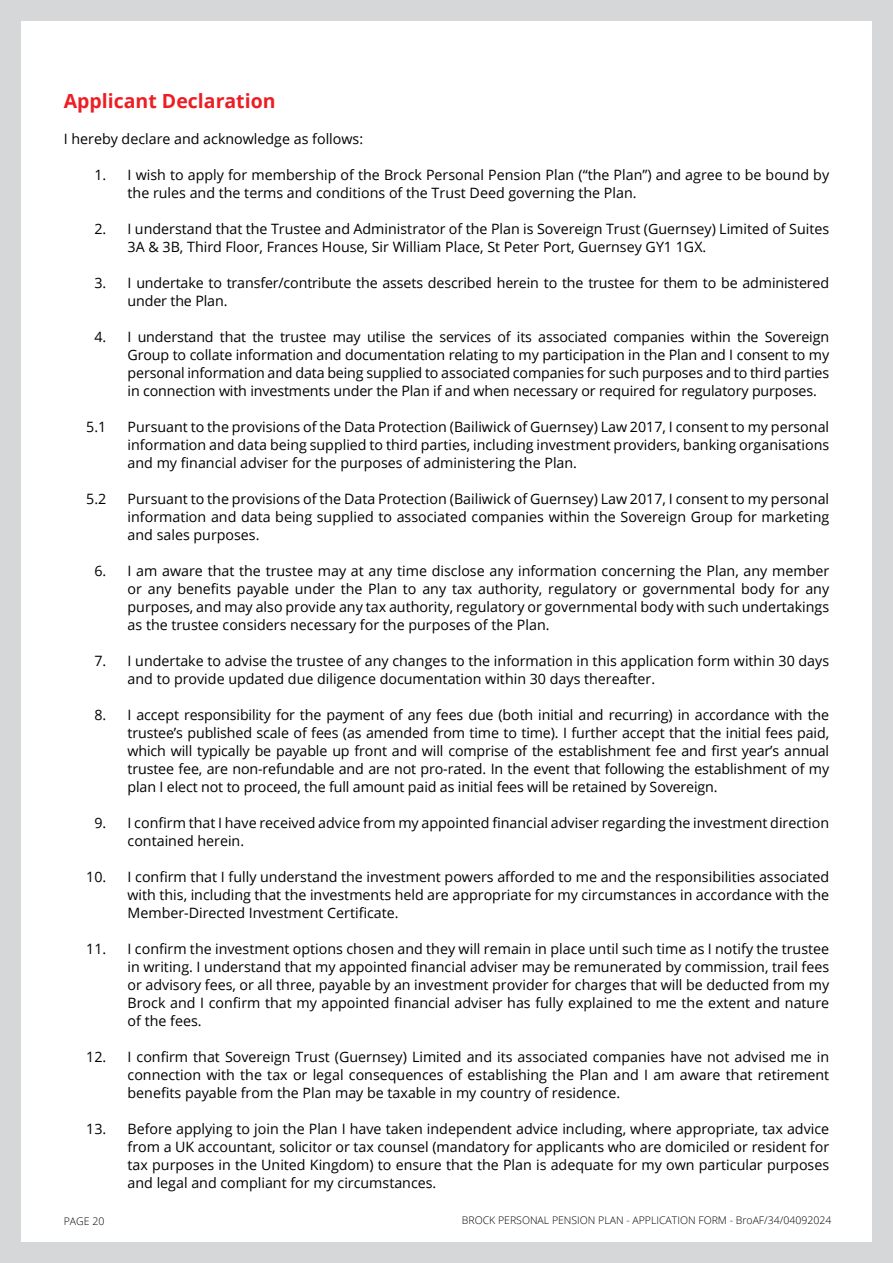
<style>
.page{position:relative;width:893px;height:1263px;background:#d5d7d8}
.page>*{position:absolute;margin:0;border:0;box-sizing:border-box;transform-origin:0 0}
.t1{font:700 19.5px "Open Sans";color:#ed1d24}
.t2{font:14.25px/18px "Open Sans";color:#000;text-align:justify}
.t3{font:300 10.5px "Open Sans";color:#000}
</style>
<div class="page">
<div style="left:21px;top:21px;width:851px;height:1221px;background:#fff"></div>
<h1 class="t1" style="left:64px;top:87px;width:213px">Applicant Declaration</h1>
<p class="t2" style="left:64px;top:129px;width:301px">I hereby declare and acknowledge as follows:</p>
<p class="t2" style="left:128px;top:165px;width:703px;text-indent:-33px">1. I wish to apply for membership of the Brock Personal Pension Plan (“the Plan”) and agree to be bound by the rules and the terms and conditions of the Trust Deed governing the Plan.</p>
<p class="t2" style="left:128px;top:219px;width:703px;text-indent:-33px">2. I understand that the Trustee and Administrator of the Plan is Sovereign Trust (Guernsey) Limited of Suites<br>3A &amp; 3B, Third Floor, Frances House, Sir William Place, St Peter Port, Guernsey GY1 1GX.</p>
<p class="t2" style="left:128px;top:273px;width:703px;text-indent:-33px">3. I undertake to transfer/contribute the assets described herein to the trustee for them to be administered under the Plan.</p>
<p class="t2" style="left:128px;top:327px;width:703px;text-indent:-33px">4. I understand that the trustee may utilise the services of its associated companies within the Sovereign Group to collate information and documentation relating to my participation in the Plan and I consent to my personal information and data being supplied to associated companies for such purposes and to third parties in connection with investments under the Plan if and when necessary or required for regulatory purposes.</p>
<p class="t2" style="left:86px;top:417px;width:22px">5.1</p>
<p class="t2" style="left:128px;top:417px;width:703px">Pursuant to the provisions of the Data Protection (Bailiwick of Guernsey) Law 2017, I consent to my personal information and data being supplied to third parties, including investment providers, banking organisations and my financial adviser for the purposes of administering the Plan.</p>
<p class="t2" style="left:86px;top:489px;width:22px">5.2</p>
<p class="t2" style="left:128px;top:489px;width:703px">Pursuant to the provisions of the Data Protection (Bailiwick of Guernsey) Law 2017, I consent to my personal information and data being supplied to associated companies within the Sovereign Group for marketing and sales purposes.</p>
<p class="t2" style="left:128px;top:561px;width:703px;text-indent:-33px">6. I am aware that the trustee may at any time disclose any information concerning the Plan, any member or any benefits payable under the Plan to any tax authority, regulatory or governmental body for any purposes, and may also provide any tax authority, regulatory or governmental body with such undertakings as the trustee considers necessary for the purposes of the Plan.</p>
<p class="t2" style="left:128px;top:651px;width:703px;text-indent:-33px">7. I undertake to advise the trustee of any changes to the information in this application form within 30 days and to provide updated due diligence documentation within 30 days thereafter.</p>
<p class="t2" style="left:128px;top:705px;width:703px;text-indent:-33px">8. I accept responsibility for the payment of any fees due (both initial and recurring) in accordance with the trustee’s published scale of fees (as amended from time to time). I further accept that the initial fees paid, which will typically be payable up front and will comprise of the establishment fee and first year’s annual trustee fee, are non-refundable and are not pro-rated. In the event that following the establishment of my plan I elect not to proceed, the full amount paid as initial fees will be retained by Sovereign.</p>
<p class="t2" style="left:128px;top:813px;width:703px;text-indent:-33px">9. I confirm that I have received advice from my appointed financial adviser regarding the investment direction contained herein.</p>
<p class="t2" style="left:128px;top:867px;width:703px;text-indent:-41px">10. I confirm that I fully understand the investment powers afforded to me and the responsibilities associated with this, including that the investments held are appropriate for my circumstances in accordance with the Member-Directed Investment Certificate.</p>
<p class="t2" style="left:128px;top:939px;width:703px;text-indent:-41px">11. I confirm the investment options chosen and they will remain in place until such time as I notify the trustee in writing. I understand that my appointed financial adviser may be remunerated by commission, trail fees or advisory fees, or all three, payable by an investment provider for charges that will be deducted from my Brock and I confirm that my appointed financial adviser has fully explained to me the extent and nature of the fees.</p>
<p class="t2" style="left:128px;top:1047px;width:703px;text-indent:-41px">12. I confirm that Sovereign Trust (Guernsey) Limited and its associated companies have not advised me in connection with the tax or legal consequences of establishing the Plan and I am aware that retirement benefits payable from the Plan may be taxable in my country of residence.</p>
<p class="t2" style="left:128px;top:1119px;width:703px;text-indent:-41px">13. Before applying to join the Plan I have taken independent advice including, where appropriate, tax advice from a UK accountant, solicitor or tax counsel (mandatory for applicants who are domiciled or resident for tax purposes in the United Kingdom) to ensure that the Plan is adequate for my own particular purposes and legal and compliant for my circumstances.</p>
<p class="t3" style="left:64px;top:1214px;width:42px">PAGE 20</p>
<p class="t3" style="left:462px;top:1213px;width:371px">BROCK PERSONAL PENSION PLAN - APPLICATION FORM - BroAF/34/04092024</p>
</div>
